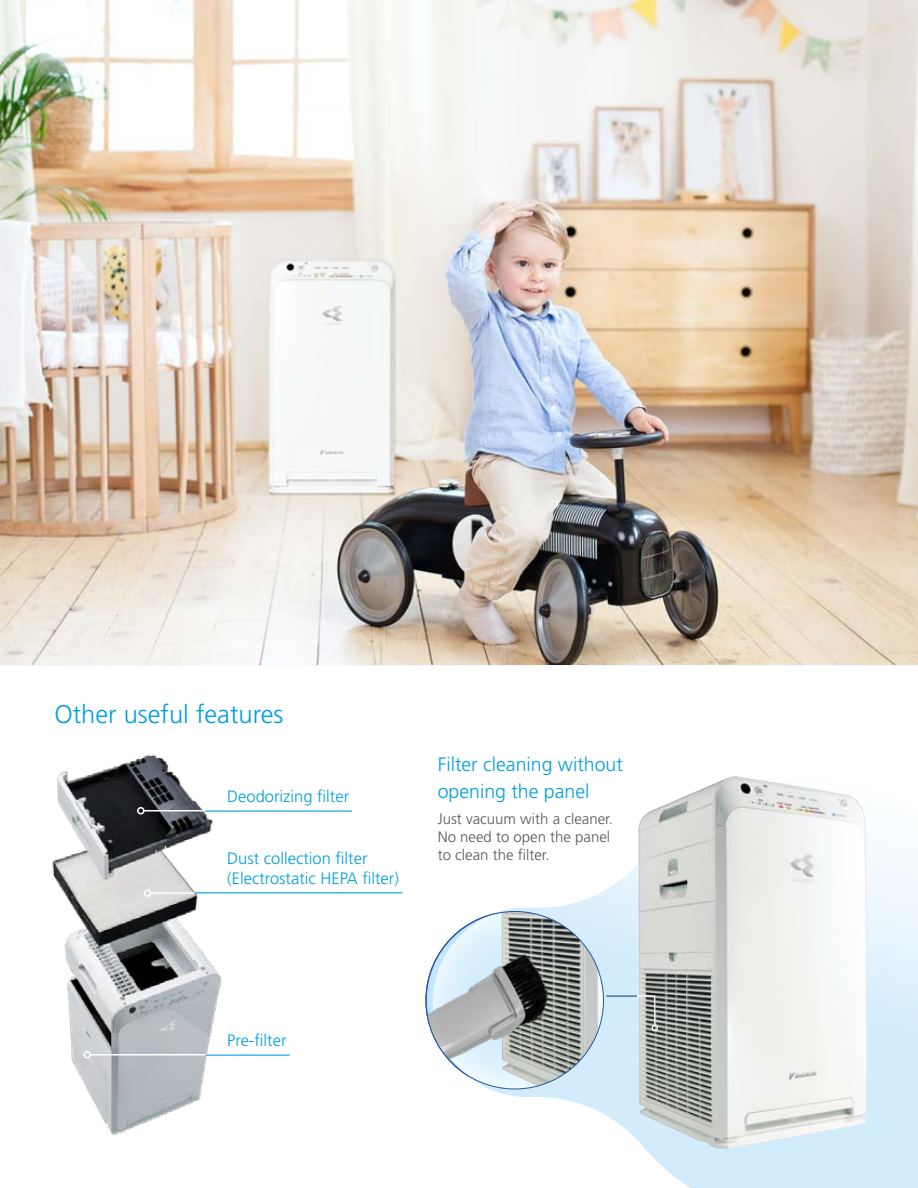
<style>
.page{position:relative;width:918px;height:1188px;background:#fff}
.page>*{position:absolute;margin:0;border:0;box-sizing:border-box;transform-origin:0 0}
.t1{font:300 25.5px "Frutiger";color:#009ee0}
.t2{font:300 19.5px/27px "Frutiger";color:#009ee0}
.t3{font:300 16.5px/19.8px "Frutiger";color:#009ee0}
.t4{font:300 15px/18px "Frutiger";color:#575756}
</style>
<div class="page">
<svg style="left:439px;top:856px;width:479px;height:332px"></svg>
<img style="left:638px;top:776px;width:229px;height:373px">
<svg style="left:426px;top:911px;width:178px;height:178px;background:#d7ebf7"></svg>
<img style="left:501px;top:911px;width:103px;height:175px">
<img style="left:426px;top:952px;width:126px;height:121px">
<svg style="left:606px;top:995px;width:52px;height:36px;background:#c0d1da"></svg>
<hr style="left:606px;top:995px;width:31px;height:2px;background:#2855a2">
<img style="left:0;top:0;width:918px;height:665px">
<hr style="left:185px;top:811px;width:167px;height:1px;background:#009ee0">
<hr style="left:185px;top:1055px;width:105px;height:1px;background:#009ee0">
<hr style="left:185px;top:892px;width:217px;height:1px;background:#009ee0">
<img style="left:52px;top:754px;width:198px;height:382px">
<hr style="left:144px;top:810px;width:61px;height:1px;background:#fff">
<div style="left:137px;top:807px;width:8px;height:7px;border:2px solid #fff;border-radius:50%"></div>
<hr style="left:90px;top:1054px;width:115px;height:2px;background:#fff">
<div style="left:83px;top:1051px;width:8px;height:8px;border:2px solid #fff;border-radius:50%"></div>
<hr style="left:150px;top:892px;width:45px;height:2px;background:#fff">
<div style="left:144px;top:889px;width:7px;height:8px;border:2px solid #fff;border-radius:50%"></div>
<h1 class="t1" style="left:54px;top:700px;width:231px">Other useful features</h1>
<p class="t3" style="left:227px;top:786px;width:123px">Deodorizing filter</p>
<p class="t3" style="left:227px;top:848px;width:173px">Dust collection filter (Electrostatic HEPA filter)</p>
<p class="t2" style="left:438px;top:750px;width:187px">Filter cleaning without opening the panel</p>
<p class="t4" style="left:438px;top:810px;width:177px">Just vacuum with a cleaner.<br>No need to open the panel to clean the filter.</p>
<p class="t3" style="left:227px;top:1030px;width:61px">Pre-filter</p>
</div>
